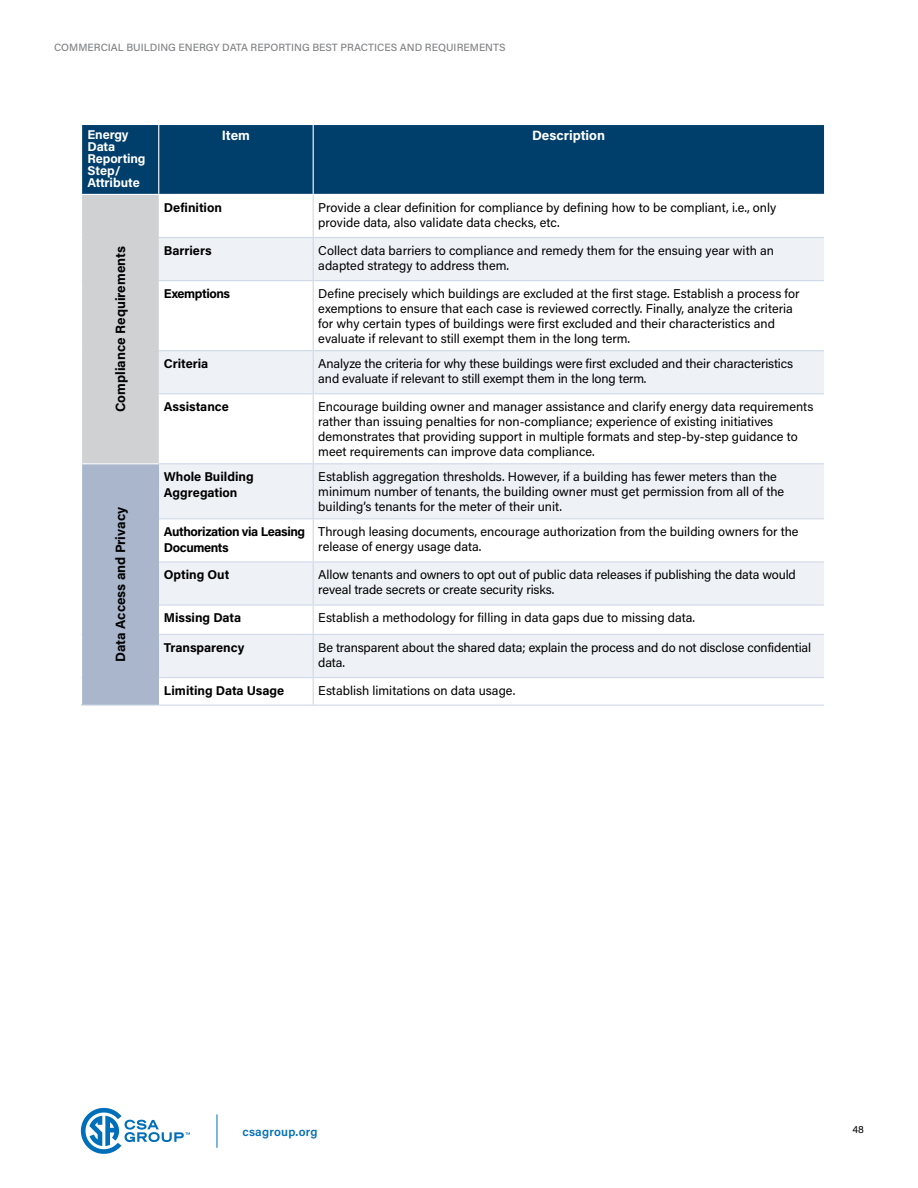
<style>
.page{position:relative;width:918px;height:1188px;background:#fff}
.page>*{position:absolute;margin:0;border:0;box-sizing:border-box;transform-origin:0 0}
.t1{font:700 13.5px "Acumin Pro";color:#000}
.t2{font:700 13.5px "Acumin Pro";color:#fff}
.Bullet_Table{font:12.75px/15px "Acumin Pro";color:#000}
.Bullet_Table-2{font:700 12.75px/15.8px "Acumin Pro";letter-spacing:-.005em;color:#000}
.Bullet_Table-3{font:700 12.75px/15.8px "Acumin Pro";letter-spacing:-.03em;color:#000}
.t3{font:700 12.75px/12px "Acumin Pro";letter-spacing:-.01em;color:#fff}
.t4{font:600 12px "Acumin Pro";letter-spacing:.02em;color:#006fb9}
.t5{font:500 10.5px "Acumin Pro";color:#808285}
.t6{font:10.5px "Acumin Pro";color:#000}
</style>
<div class="page">
<hr style="left:217px;top:1114px;width:1px;height:34px;background:#006fb9">
<svg style="left:81px;top:1108px;width:109px;height:46px"></svg>
<div style="left:82px;top:125px;width:742px;height:69px;background:#003e6b"></div>
<div style="left:82px;top:194px;width:77px;height:270px;background:#cfd1d2"></div>
<svg style="left:159px;top:238px;width:665px;height:439px;fill:#eef1f6"></svg>
<div style="left:82px;top:464px;width:77px;height:241px;background:#a9b6cc"></div>
<hr style="left:158px;top:125px;width:1px;height:69px;background:#fff">
<hr style="left:313px;top:125px;width:1px;height:69px;background:#fff">
<hr style="left:81px;top:194px;width:78px;height:1px;background:#fff">
<hr style="left:159px;top:705px;width:154px;height:1px;background:#cfd9e7">
<hr style="left:313px;top:705px;width:511px;height:1px;background:#cfd9e7">
<hr style="left:313px;top:281px;width:1px;height:69px;background:#cfd9e7">
<hr style="left:313px;top:519px;width:1px;height:42px;background:#cfd9e7">
<hr style="left:81px;top:705px;width:78px;height:1px;background:#cfd9e7">
<hr style="left:313px;top:195px;width:1px;height:42px;background:#cfd9e7">
<hr style="left:313px;top:394px;width:1px;height:69px;background:#cfd9e7">
<svg style="left:313px;top:606px;width:1px;height:28px"></svg>
<svg style="left:313px;top:678px;width:1px;height:27px"></svg>
<hr style="left:159px;top:237px;width:154px;height:1px;background:#cfd9e7">
<hr style="left:159px;top:280px;width:154px;height:1px;background:#cfd9e7">
<hr style="left:159px;top:350px;width:154px;height:1px;background:#cfd9e7">
<hr style="left:159px;top:393px;width:154px;height:1px;background:#cfd9e7">
<hr style="left:159px;top:463px;width:154px;height:1px;background:#cfd9e7">
<hr style="left:159px;top:518px;width:154px;height:1px;background:#cfd9e7">
<hr style="left:159px;top:561px;width:154px;height:1px;background:#cfd9e7">
<hr style="left:159px;top:604px;width:154px;height:2px;background:#cfd9e7">
<hr style="left:159px;top:634px;width:154px;height:1px;background:#cfd9e7">
<hr style="left:159px;top:677px;width:154px;height:1px;background:#cfd9e7">
<hr style="left:313px;top:238px;width:1px;height:42px;background:#cfd9e7">
<hr style="left:313px;top:237px;width:511px;height:1px;background:#cfd9e7">
<hr style="left:313px;top:280px;width:511px;height:1px;background:#cfd9e7">
<hr style="left:313px;top:351px;width:1px;height:42px;background:#cfd9e7">
<hr style="left:313px;top:350px;width:511px;height:1px;background:#cfd9e7">
<hr style="left:313px;top:393px;width:511px;height:1px;background:#cfd9e7">
<hr style="left:313px;top:464px;width:1px;height:54px;background:#cfd9e7">
<hr style="left:313px;top:463px;width:511px;height:1px;background:#cfd9e7">
<hr style="left:313px;top:518px;width:511px;height:1px;background:#cfd9e7">
<hr style="left:313px;top:562px;width:1px;height:42px;background:#cfd9e7">
<hr style="left:313px;top:561px;width:511px;height:1px;background:#cfd9e7">
<hr style="left:313px;top:604px;width:511px;height:2px;background:#cfd9e7">
<hr style="left:313px;top:635px;width:1px;height:42px;background:#cfd9e7">
<hr style="left:313px;top:634px;width:511px;height:1px;background:#cfd9e7">
<hr style="left:313px;top:677px;width:511px;height:1px;background:#cfd9e7">
<hr style="left:82px;top:463px;width:77px;height:1px;background:#fff">
<p class="t5" style="left:54px;top:40px;width:453px">COMMERCIAL BUILDING ENERGY DATA REPORTING BEST PRACTICES AND REQUIREMENTS</p>
<p class="t3" style="left:88px;top:128px;width:59px">Energy<br>Data<br>Reporting</p>
<p class="t3" style="left:88px;top:164px;width:54px">Step/<br>Attribute</p>
<p class="t1" style="left:111px;top:412px;width:167px;rotate:-90deg">Compliance Requirements</p>
<p class="t1" style="left:111px;top:662px;width:156px;rotate:-90deg">Data Access and Privacy</p>
<p class="t2" style="left:222px;top:126px;width:30px">Item</p>
<p class="t2" style="left:532px;top:126px;width:74px">Description</p>
<p class="Bullet_Table-2" style="left:164px;top:199px;width:60px">Definition</p>
<p class="Bullet_Table" style="left:318px;top:199px;width:460px">Provide a clear definition for compliance by defining how to be compliant, i.e., only provide data, also validate data checks, etc.</p>
<p class="Bullet_Table-2" style="left:164px;top:242px;width:49px">Barriers</p>
<p class="Bullet_Table" style="left:318px;top:242px;width:457px">Collect data barriers to compliance and remedy them for the ensuing year with an adapted strategy to address them.</p>
<p class="Bullet_Table-3" style="left:164px;top:285px;width:68px">Exemptions</p>
<p class="Bullet_Table" style="left:318px;top:285px;width:483px">Define precisely which buildings are excluded at the first stage. Establish a process for exemptions to ensure that each case is reviewed correctly. Finally, analyze the criteria for why certain types of buildings were first excluded and their characteristics and evaluate if relevant to still exempt them in the long term.</p>
<p class="Bullet_Table-2" style="left:164px;top:355px;width:46px">Criteria</p>
<p class="Bullet_Table" style="left:318px;top:355px;width:476px">Analyze the criteria for why these buildings were first excluded and their characteristics and evaluate if relevant to still exempt them in the long term.</p>
<p class="Bullet_Table-2" style="left:164px;top:398px;width:67px">Assistance</p>
<p class="Bullet_Table" style="left:318px;top:398px;width:497px">Encourage building owner and manager assistance and clarify energy data requirements rather than issuing penalties for non-compliance; experience of existing initiatives demonstrates that providing support in multiple formats and step-by-step guidance to meet requirements can improve data compliance.</p>
<p class="Bullet_Table-2" style="left:164px;top:468px;width:91px">Whole Building<br>Aggregation</p>
<p class="Bullet_Table" style="left:318px;top:469px;width:467px">Establish aggregation thresholds. However, if a building has fewer meters than the minimum number of tenants, the building owner must get permission from all of the building’s tenants for the meter of their unit.</p>
<p class="Bullet_Table-3" style="left:164px;top:523px;width:143px">Authorization via Leasing<br>Documents</p>
<p class="Bullet_Table" style="left:318px;top:524px;width:482px">Through leasing documents, encourage authorization from the building owners for the release of energy usage data.</p>
<p class="Bullet_Table-2" style="left:164px;top:566px;width:67px">Opting Out</p>
<p class="Bullet_Table" style="left:318px;top:567px;width:479px">Allow tenants and owners to opt out of public data releases if publishing the data would reveal trade secrets or create security risks.</p>
<p class="Bullet_Table-2" style="left:164px;top:609px;width:79px">Missing Data</p>
<p class="Bullet_Table" style="left:318px;top:610px;width:378px">Establish a methodology for filling in data gaps due to missing data.</p>
<p class="Bullet_Table-2" style="left:164px;top:639px;width:82px">Transparency</p>
<p class="Bullet_Table" style="left:318px;top:639px;width:494px">Be transparent about the shared data; explain the process and do not disclose confidential data.</p>
<p class="Bullet_Table-2" style="left:164px;top:682px;width:122px">Limiting Data Usage</p>
<p class="Bullet_Table" style="left:318px;top:682px;width:198px">Establish limitations on data usage.</p>
<p class="t4" style="left:242px;top:1124px;width:77px">csagroup.org</p>
<p class="t6" style="left:852px;top:1122px;width:13px">48</p>
</div>
